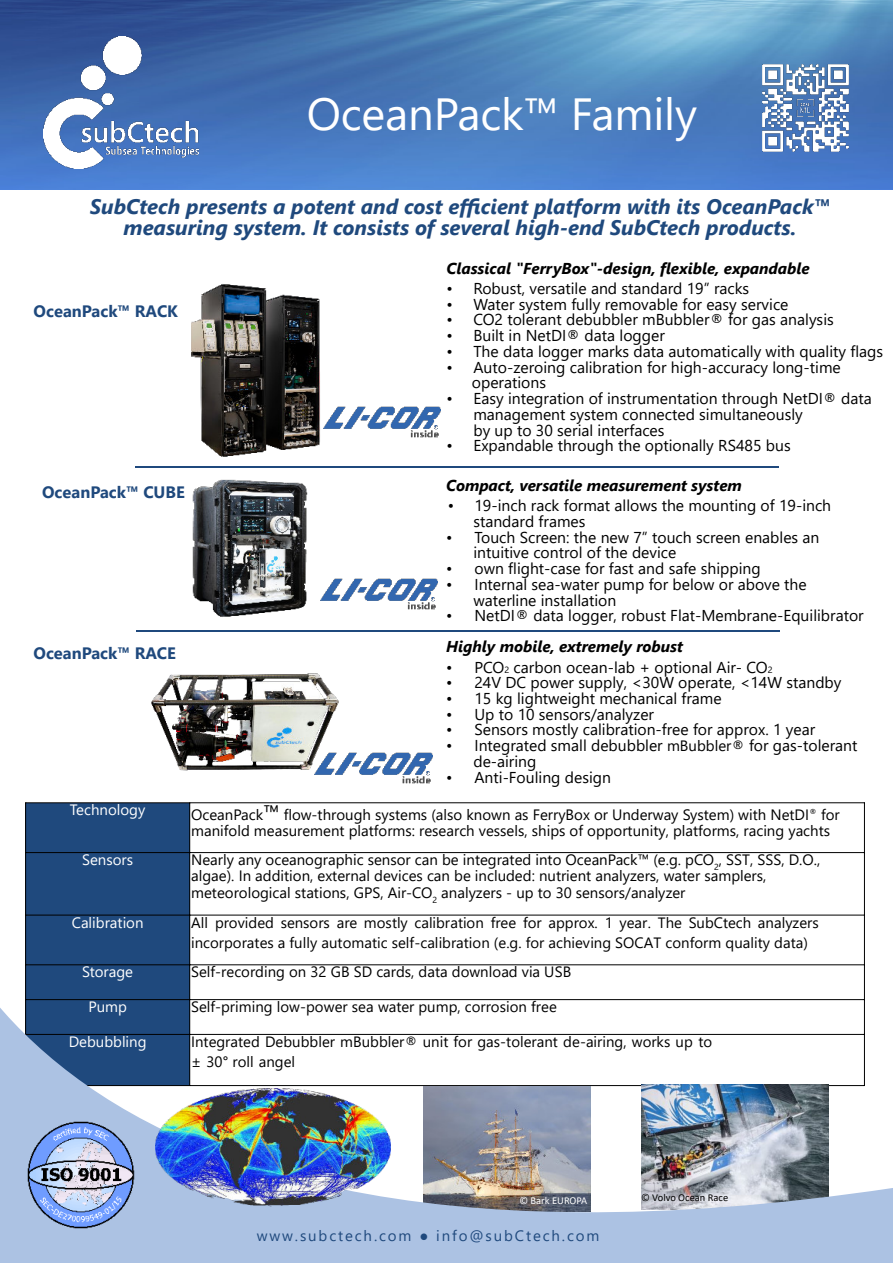
<style>
.page{position:relative;width:893px;height:1263px;background:#fff}
.page>*{position:absolute;margin:0;border:0;box-sizing:border-box;transform-origin:0 0}
.t1{font:45px "Segoe UI";letter-spacing:-.005em;color:#fff}
.t2{font:italic 700 21px/21px "Segoe UI";color:#1f497d;text-align:center}
.t3{font:700 16.5px "Segoe UI";color:#1f497d}
.t4{font:15.75px/15.8px "Segoe UI";color:#000}
.t5{font:italic 700 15.75px "Segoe UI";color:#000}
.t6{font:15px/16.2px "Segoe UI";color:#000}
.t7{font:15px "Segoe UI";color:#fff}
.t8{font:15px "Segoe UI";letter-spacing:.125em;color:#1f497d}
.t9{font:10.5px "Calibri";color:#000}
.t10{font:10.5px "Calibri";color:#fff}
.s1{font-size:9px}
.s2{font-size:15px}
.s3{font-size:21px}
</style>
<div class="page">
<img style="left:0;top:0;width:893px;height:190px">
<div style="left:26px;top:803px;width:164px;height:282px;background:#1f497d"></div>
<hr style="left:25px;top:802px;width:1px;height:284px;background:#000">
<hr style="left:864px;top:802px;width:1px;height:284px;background:#000">
<hr style="left:189px;top:803px;width:1px;height:282px;background:#000">
<hr style="left:26px;top:802px;width:838px;height:1px;background:#000">
<svg style="left:0;top:815px;width:893px;height:448px"></svg>
<img style="left:172px;top:467px;width:156px;height:165px">
<img style="left:43px;top:36px;width:155px;height:133px">
<img style="left:27px;top:1122px;width:107px;height:106px">
<hr style="left:135px;top:466px;width:644px;height:1px;background:#1f497d">
<hr style="left:136px;top:630px;width:644px;height:1px;background:#1f497d">
<img style="left:151px;top:673px;width:188px;height:101px">
<img style="left:315px;top:752px;width:117px;height:31px">
<img style="left:375px;top:406px;width:66px;height:31px">
<img style="left:320px;top:578px;width:118px;height:31px">
<img style="left:155px;top:1087px;width:235px;height:121px">
<img style="left:753px;top:56px;width:104px;height:104px">
<img style="left:191px;top:284px;width:184px;height:173px">
<h1 class="t1" style="left:307px;top:97px;width:392px">OceanPack™ Family</h1>
<h2 class="t2" style="left:90px;top:198px;width:742px">SubCtech presents a potent and cost efficient platform with its OceanPack™ measuring system. It consists of several high-end SubCtech products.</h2>
<p class="t3" style="left:34px;top:305px;width:146px">OceanPack™ RACK</p>
<p class="t3" style="left:42px;top:486px;width:144px">OceanPack™ CUBE</p>
<p class="t3" style="left:33px;top:647px;width:144px">OceanPack™ RACE</p>
<p class="t5" style="left:446px;top:262px;width:365px">Classical "FerryBox"-design, flexible, expandable</p>
<p class="t4" style="left:446px;top:282px;width:304px">• Robust, versatile and standard 19” racks</p>
<p class="t4" style="left:446px;top:298px;width:344px">• Water system fully removable for easy service</p>
<p class="t4" style="left:446px;top:313px;width:389px">• CO2 tolerant debubbler mBubbler® for gas analysis</p>
<p class="t4" style="left:446px;top:329px;width:220px">• Built in NetDI® data logger</p>
<p class="t4" style="left:446px;top:345px;width:438px">• The data logger marks data automatically with quality flags</p>
<p class="t4" style="left:472px;top:361px;width:370px;text-indent:-26px">• Auto-zeroing calibration for high-accuracy long-time operations</p>
<p class="t4" style="left:473px;top:392px;width:400px;text-indent:-27px">• Easy integration of instrumentation through NetDI® data management system connected simultaneously<br>by up to 30 serial interfaces</p>
<p class="t4" style="left:446px;top:439px;width:346px">• Expandable through the optionally RS485 bus</p>
<p class="t5" style="left:446px;top:479px;width:297px">Compact, versatile measurement system</p>
<p class="t4" style="left:473px;top:499px;width:359px;text-indent:-26px">• 19-inch rack format allows the mounting of 19-inch standard frames</p>
<p class="t4" style="left:473px;top:531px;width:348px;text-indent:-27px">• Touch Screen: the new 7” touch screen enables an intuitive control of the device</p>
<p class="t4" style="left:446px;top:562px;width:316px">• own flight-case for fast and safe shipping</p>
<p class="t4" style="left:473px;top:578px;width:335px;text-indent:-27px">• Internal sea-water pump for below or above the waterline installation</p>
<p class="t4" style="left:446px;top:609px;width:419px">• NetDI® data logger, robust Flat-Membrane-Equilibrator</p>
<p class="t5" style="left:446px;top:641px;width:238px">Highly mobile, extremely robust</p>
<p class="t4" style="left:446px;top:660px;width:328px">• PCO<span class="s1">2</span> carbon ocean-lab + optional Air- CO<span class="s1">2</span></p>
<p class="t4" style="left:446px;top:676px;width:397px">• 24V DC power supply, &lt;30W operate, &lt;14W standby</p>
<p class="t4" style="left:446px;top:692px;width:277px">• 15 kg lightweight mechanical frame</p>
<p class="t4" style="left:446px;top:708px;width:209px">• Up to 10 sensors/analyzer</p>
<p class="t4" style="left:446px;top:723px;width:370px">• Sensors mostly calibration-free for approx. 1 year</p>
<p class="t4" style="left:473px;top:739px;width:386px;text-indent:-27px">• Integrated small debubbler <span class="s2">mBubbler®</span> for gas-tolerant de-airing</p>
<p class="t4" style="left:446px;top:771px;width:166px">• Anti-Fouling design</p>
<p class="t7" style="left:70px;top:804px;width:77px">Technology</p>
<p class="t6" style="left:191px;top:808px;width:650px">OceanPack<span class="s3">™</span> flow-through systems (also known as FerryBox or Underway System) with NetDI<sup>®</sup> for manifold measurement platforms: research vessels, ships of opportunity, platforms, racing yachts</p>
<p class="t7" style="left:82px;top:854px;width:53px">Sensors</p>
<p class="t6" style="left:191px;top:853px;width:631px">Nearly any oceanographic sensor can be integrated into OceanPack™ (e.g. pCO<sub>2</sub>, SST, SSS, D.O., algae). In addition, external devices can be included: nutrient analyzers, water samplers, meteorological stations, GPS, Air-CO<sub>2</sub> analyzers - up to 30 sensors/analyzer</p>
<p class="t7" style="left:72px;top:917px;width:73px">Calibration</p>
<p class="t6" style="left:191px;top:914px;width:629px;line-height:20px">All provided sensors are mostly calibration free for approx. 1 year. The SubCtech analyzers incorporates a fully automatic self-calibration (e.g. for achieving SOCAT conform quality data)</p>
<p class="t7" style="left:82px;top:966px;width:52px">Storage</p>
<p class="t6" style="left:191px;top:965px;width:381px">Self-recording on 32 GB SD cards, data download via USB</p>
<p class="t7" style="left:88px;top:1001px;width:40px">Pump</p>
<p class="t6" style="left:191px;top:1000px;width:367px">Self-priming low-power sea water pump, corrosion free</p>
<p class="t7" style="left:69px;top:1036px;width:79px">Debubbling</p>
<p class="t6" style="left:191px;top:1033px;width:522px;line-height:20px">Integrated Debubbler mBubbler® unit for gas-tolerant de-airing, works up to ± 30° roll angel</p>
<p class="t10" style="left:519px;top:1196px;width:69px">© Bark EUROPA</p>
<p class="t9" style="left:641px;top:1193px;width:89px">© Volvo Ocean Race</p>
<p class="t8" style="left:257px;top:1230px;width:344px">www.subctech.com ● info@subCtech.com</p>
</div>
